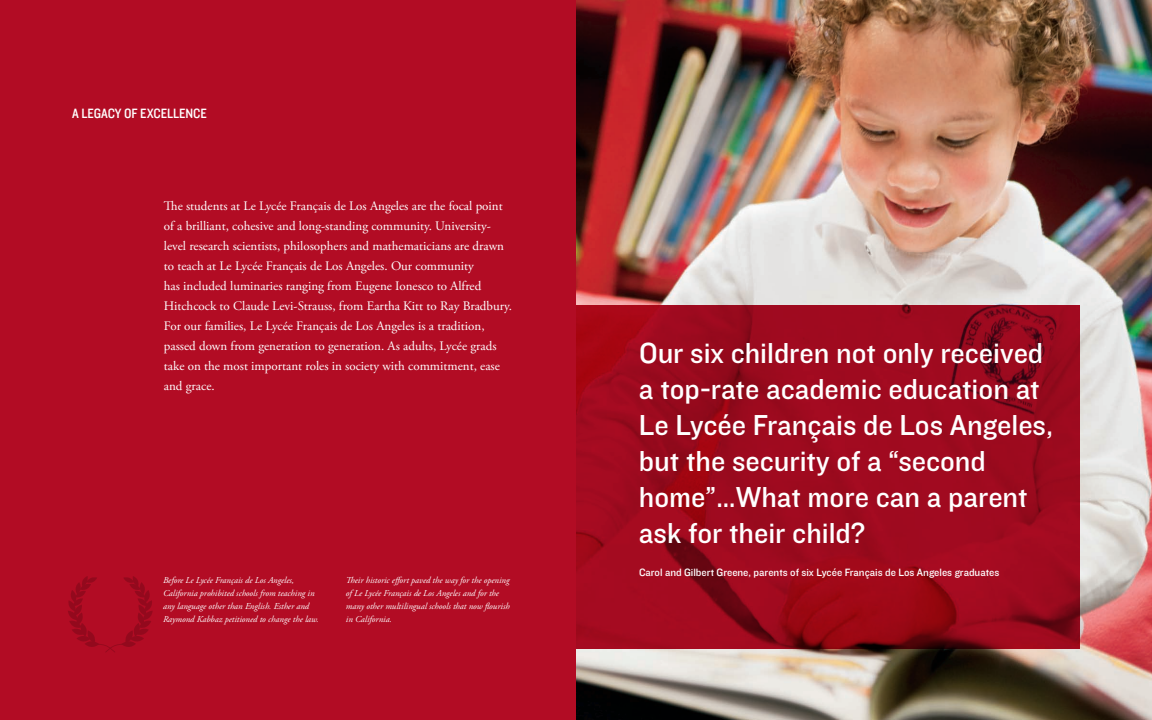
<style>
.page{position:relative;width:1152px;height:720px;background:#fff}
.page>*{position:absolute;margin:0;border:0;box-sizing:border-box;transform-origin:0 0}
.A_PQ{font:30px/36px "Knockout HTF31 Junior Middlewt";color:#fff}
.A_Big_idea_head{font:14px "Knockout HTF30 Junior Welterwt";color:#fff}
.A_big_idea_content{font:13px/20px "Adobe Garamond Pro";color:#fff}
.A_PQ-2{font:11px "Knockout HTF31 Junior Middlewt";color:#fff}
.A_historical_body{font:italic 9px/13px "Adobe Garamond Pro";color:#fff}
</style>
<div class="page">
<div style="left:0;top:0;width:576px;height:720px;background:#b20c24"></div>
<img style="left:576px;top:0;width:576px;height:720px">
<svg style="left:576px;top:305px;width:504px;height:344px;background:#9a091c"></svg>
<svg style="left:68px;top:576px;width:85px;height:76px"></svg>
<p class="A_Big_idea_head" style="left:72px;top:106px;width:136px">A LEGACY OF EXCELLENCE</p>
<p class="A_big_idea_content" style="left:164px;top:196px;width:350px">The students at Le Lycée Français de Los Angeles are the focal point of a brilliant, cohesive and long-standing community. University&shy;level research scientists, philosophers and mathematicians are drawn to teach at Le Lycée Français de Los Angeles. Our community<br>has included luminaries ranging from Eugene Ionesco to Alfred Hitchcock to Claude Levi-Strauss, from Eartha Kitt to Ray Bradbury.<br>For our families, Le Lycée Français de Los Angeles is a tradition, passed down from generation to generation. As adults, Lycée grads take on the most important roles in society with commitment, ease and grace.</p>
<p class="A_historical_body" style="left:163px;top:573px;width:157px">Before Le Lycée Français de Los Angeles, California prohibited schools from teaching in any language other than English. Esther and Raymond Kabbaz petitioned to change the law.</p>
<p class="A_historical_body" style="left:346px;top:573px;width:165px">Their historic effort paved the way for the opening of Le Lycée Français de Los Angeles and for the many other multilingual schools that now flourish in California.</p>
<p class="A_PQ" style="left:639px;top:335px;width:416px">Our six children not only received a top-rate academic education at<br>Le Lycée Français de Los Angeles, but the security of a “second home”…What more can a parent ask for their child?</p>
<p class="A_PQ-2" style="left:639px;top:566px;width:362px">Carol and Gilbert Greene, parents of six Lycée Français de Los Angeles graduates</p>
</div>
